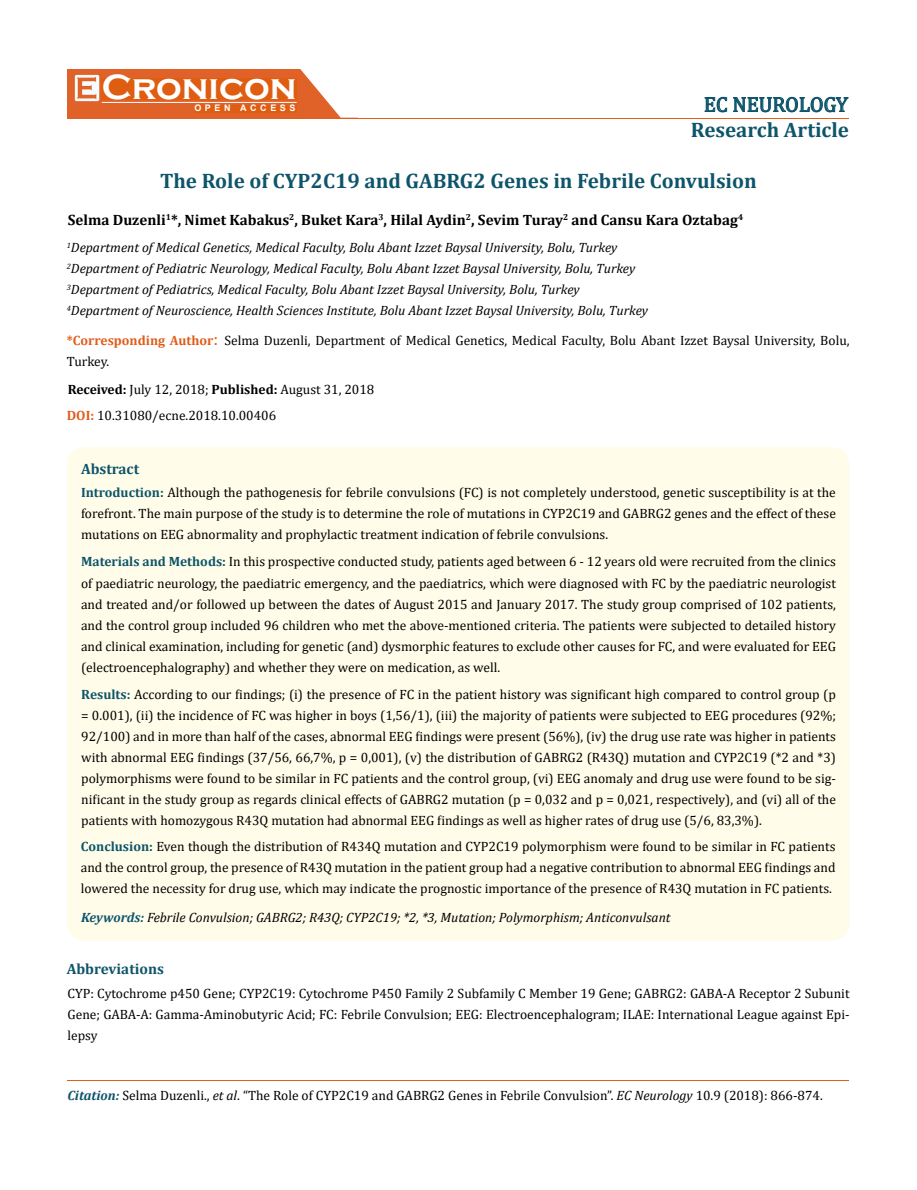
<style>
.page{position:relative;width:917px;height:1190px;background:#fff}
.page>*{position:absolute;margin:0;border:0;box-sizing:border-box;transform-origin:0 0}
.t1{font:700 36px "Copperplate Gothic";color:#fff}
.t2{font:700 21px "Cambria";color:#0e546a}
.t3{font:21px "Cambria";color:#0e546a}
.t4{font:700 15px "Cambria";color:#000}
.t5{font:700 15px "Cambria";color:#0e546a}
.t6{font:13.5px/21px "Cambria";color:#000;text-align:justify}
.t7{font:italic 13.5px/21px "Cambria";color:#000}
.t8{font:700 9px "Arial";letter-spacing:.4em;color:#fff}
.s1{font-weight:700;color:#e05d1a}
.s2{font-size:18px;color:#e05d1a}
.s3{font-weight:700}
.s4{font-weight:700;color:#0e546a}
.s5{font-weight:700;font-style:italic;color:#0e546a}
.s6{font-style:italic}
</style>
<div class="page">
<div style="left:67px;top:70px;width:290px;height:49px;background:#e06228"></div>
<svg style="left:300px;top:69px;width:58px;height:49px"></svg>
<img style="left:75px;top:75px;width:24px;height:26px">
<div style="left:102px;top:79px;width:195px;height:21px;background:#df5d11"></div>
<div style="left:194px;top:105px;width:103px;height:7px;background:#df5d11"></div>
<svg style="left:704px;top:97px;width:144px;height:15px"></svg>
<hr style="left:102px;top:102px;width:194px;height:1px;background:#fff">
<hr style="left:279px;top:118px;width:569px;height:1px;background:#e05d1a">
<hr style="left:67px;top:1080px;width:782px;height:1px;background:#e05d1a">
<div style="left:67px;top:447px;width:782px;height:493px;background:#fffde9;border-radius:18px"></div>
<h1 class="t1" style="left:102px;top:68px;width:196px">Cronicon</h1>
<p class="t8" style="left:194px;top:102px;width:103px">OPEN ACCESS</p>
<h2 class="t3" style="left:703px;top:92px;width:146px">EC NEUROLOGY</h2>
<h2 class="t2" style="left:690px;top:115px;width:160px">Research Article</h2>
<h2 class="t2" style="left:160px;top:166px;width:598px">The Role of CYP2C19 and GABRG2 Genes in Febrile Convulsion</h2>
<p class="t4" style="left:68px;top:209px;width:677px">Selma Duzenli<sup>1</sup>*, Nimet Kabakus<sup>2</sup>, Buket Kara<sup>3</sup>, Hilal Aydin<sup>2</sup>, Sevim Turay<sup>2</sup> and Cansu Kara Oztabag<sup>4</sup></p>
<p class="t7" style="left:67px;top:236px;width:582px"><sup>1</sup>Department of Medical Genetics, Medical Faculty, Bolu Abant Izzet Baysal University, Bolu, Turkey <sup>2</sup>Department of Pediatric Neurology, Medical Faculty, Bolu Abant Izzet Baysal University, Bolu, Turkey <sup>3</sup>Department of Pediatrics, Medical Faculty, Bolu Abant Izzet Baysal University, Bolu, Turkey <sup>4</sup>Department of Neuroscience, Health Sciences Institute, Bolu Abant Izzet Baysal University, Bolu, Turkey</p>
<p class="t6" style="left:67px;top:330px;width:784px"><span class="s1">*Corresponding Author</span><span class="s2">:</span> Selma Duzenli, Department of Medical Genetics, Medical Faculty, Bolu Abant Izzet Baysal University, Bolu,<br>Turkey.</p>
<p class="t6" style="left:68px;top:379px;width:308px"><span class="s3">Received:</span> July 12, 2018; <span class="s3">Published:</span> August 31, 2018</p>
<p class="t6" style="left:67px;top:405px;width:211px"><span class="s1">DOI:</span> 10.31080/ecne.2018.10.00406</p>
<p class="t5" style="left:81px;top:458px;width:60px">Abstract</p>
<p class="t6" style="left:81px;top:481px;width:756px"><span class="s4">Introduction:</span> Although the pathogenesis for febrile convulsions (FC) is not completely understood, genetic susceptibility is at the forefront. The main purpose of the study is to determine the role of mutations in CYP2C19 and GABRG2 genes and the effect of these mutations on EEG abnormality and prophylactic treatment indication of febrile convulsions.</p>
<p class="t6" style="left:81px;top:551px;width:756px"><span class="s4">Materials and Methods:</span> In this prospective conducted study, patients aged between 6 - 12 years old were recruited from the clinics of paediatric neurology, the paediatric emergency, and the paediatrics, which were diagnosed with FC by the paediatric neurologist and treated and/or followed up between the dates of August 2015 and January 2017. The study group comprised of 102 patients, and the control group included 96 children who met the above-mentioned criteria. The patients were subjected to detailed history and clinical examination, including for genetic (and) dysmorphic features to exclude other causes for FC, and were evaluated for EEG (electroencephalography) and whether they were on medication, as well.</p>
<p class="t6" style="left:81px;top:683px;width:756px"><span class="s4">Results:</span> According to our findings; (i) the presence of FC in the patient history was significant high compared to control group (p = 0.001), (ii) the incidence of FC was higher in boys (1,56/1), (iii) the majority of patients were subjected to EEG procedures (92%; 92/100) and in more than half of the cases, abnormal EEG findings were present (56%), (iv) the drug use rate was higher in patients with abnormal EEG findings (37/56, 66,7%, p = 0,001), (v) the distribution of GABRG2 (R43Q) mutation and CYP2C19 (*2 and *3) polymorphisms were found to be similar in FC patients and the control group, (vi) EEG anomaly and drug use were found to be sig&shy;nificant in the study group as regards clinical effects of GABRG2 mutation (p = 0,032 and p = 0,021, respectively), and (vi) all of the patients with homozygous R43Q mutation had abnormal EEG findings as well as higher rates of drug use (5/6, 83,3%).</p>
<p class="t6" style="left:81px;top:836px;width:756px"><span class="s4">Conclusion:</span> Even though the distribution of R434Q mutation and CYP2C19 polymorphism were found to be similar in FC patients and the control group, the presence of R43Q mutation in the patient group had a negative contribution to abnormal EEG findings and lowered the necessity for drug use, which may indicate the prognostic importance of the presence of R43Q mutation in FC patients.</p>
<p class="t7" style="left:81px;top:905px;width:591px"><span class="s4">Keywords:</span> Febrile Convulsion; GABRG2; R43Q; CYP2C19; *2, *3, Mutation; Polymorphism; Anticonvulsant</p>
<p class="t5" style="left:67px;top:957px;width:99px">Abbreviations</p>
<p class="t6" style="left:67px;top:982px;width:783px">CYP: Cytochrome p450 Gene; CYP2C19: Cytochrome P450 Family 2 Subfamily C Member 19 Gene; GABRG2: GABA-A Receptor 2 Subunit Gene; GABA-A: Gamma-Aminobutyric Acid; FC: Febrile Convulsion; EEG: Electroencephalogram; ILAE: International League against Epi&shy;lepsy</p>
<p class="t6" style="left:67px;top:1084px;width:756px"><span class="s5">Citation:</span> Selma Duzenli., <span class="s6">et al</span>. “The Role of CYP2C19 and GABRG2 Genes in Febrile Convulsion”. <span class="s6">EC Neurology</span> 10.9 (2018): 866-874.</p>
</div>
